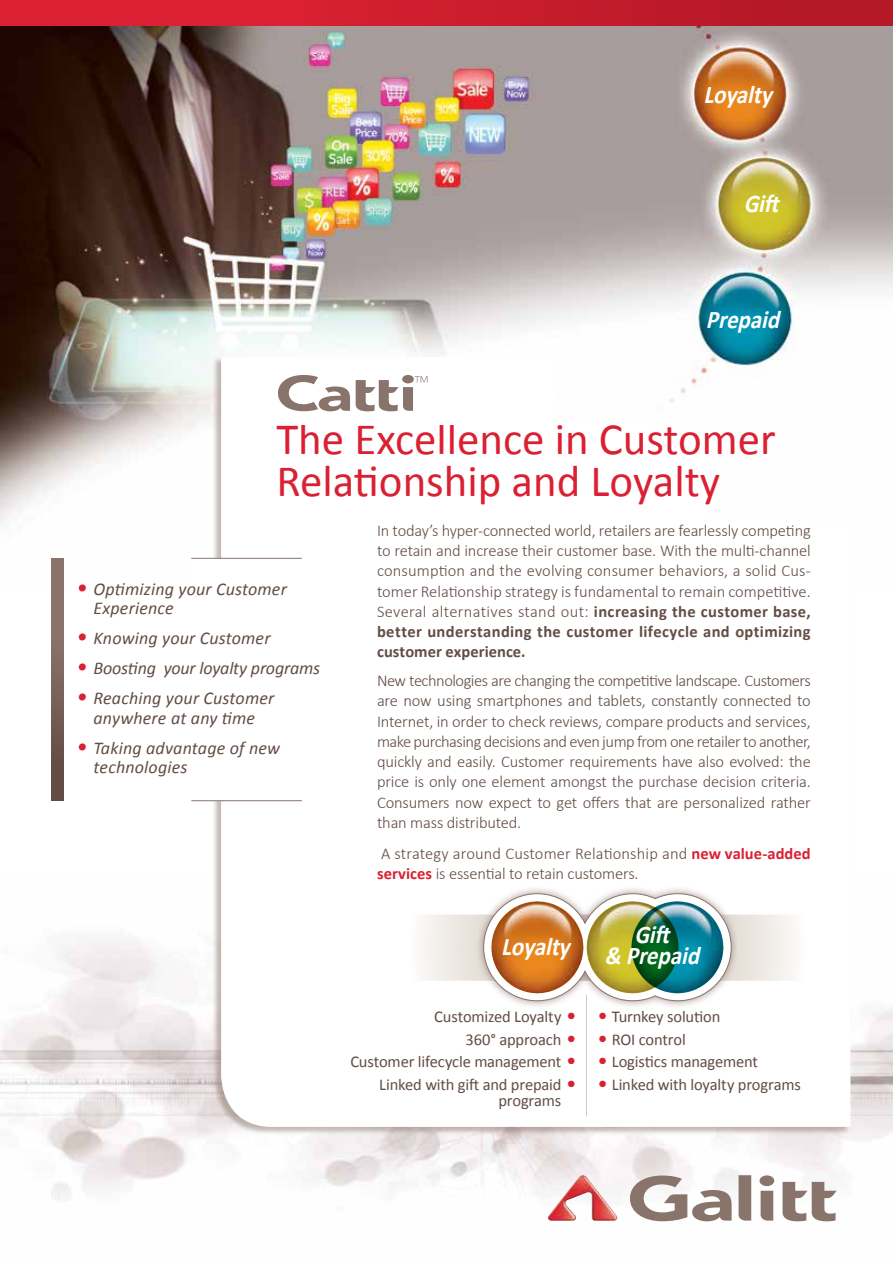
<style>
.page{position:relative;width:893px;height:1263px;background:#fff}
.page>*{position:absolute;margin:0;border:0;box-sizing:border-box;transform-origin:0 0}
.t1{font:45px/42px "Calibri";color:#da2032}
.t2{font:italic 700 25.5px/21px "Calibri";color:#fff;text-align:center;scale:.9 1}
.t3{font:italic 18px/19.5px "Calibri";letter-spacing:.01em;color:#624d45}
.t4{font:italic 18px "Calibri";letter-spacing:-.01em;color:#624d45}
.t5{font:300 16.5px/20.2px "Calibri";letter-spacing:-.01em;color:#624d45;text-align:justify}
.t6{font:16.5px/22.5px "Calibri";letter-spacing:-.01em;color:#624d45;text-align:right}
.s1{font-size:22.5px;color:#da2032}
.s2{font-weight:700}
.s3{font-weight:700;color:#da2032}
</style>
<div class="page">
<img style="left:0;top:941px;width:893px;height:281px">
<div style="left:759px;top:1175px;width:15px;height:11px;background:#89746c;border-radius:50%"></div>
<svg style="left:739px;top:1175px;width:12px;height:45px"></svg>
<svg style="left:761px;top:1191px;width:12px;height:29px"></svg>
<svg style="left:782px;top:1182px;width:55px;height:39px"></svg>
<svg style="left:630px;top:1175px;width:102px;height:46px"></svg>
<img style="left:547px;top:1175px;width:72px;height:46px">
<img style="left:0;top:26px;width:893px;height:532px">
<div style="left:0;top:0;width:893px;height:26px;background:linear-gradient(to right,#e32235,#b31826)"></div>
<div style="left:212px;top:357px;width:639px;height:779px;background:#89746c;opacity:.5"></div>
<svg style="left:221px;top:357px;width:629px;height:770px"></svg>
<div style="left:191px;top:558px;width:111px;height:242px;background:#fff"></div>
<hr style="left:586px;top:995px;width:1px;height:121px;background:#fff">
<svg style="left:51px;top:558px;width:13px;height:242px;background:#79645c"></svg>
<hr style="left:191px;top:558px;width:111px;height:1px;background:#89746c">
<hr style="left:191px;top:800px;width:111px;height:1px;background:#89746c">
<div style="left:475px;top:885px;width:265px;height:124px;background:#89746c;opacity:.75"></div>
<svg style="left:392px;top:893px;width:430px;height:108px"></svg>
<img style="left:494px;top:901px;width:42px;height:30px">
<img style="left:590px;top:901px;width:41px;height:30px">
<img style="left:634px;top:901px;width:42px;height:31px">
<div style="left:244px;top:357px;width:213px;height:68px;background:#fff"></div>
<svg style="left:356px;top:376px;width:71px;height:35px"></svg>
<svg style="left:278px;top:375px;width:72px;height:36px"></svg>
<h2 class="t2" style="left:703px;top:83px;width:84px">Loyalty</h2>
<h2 class="t2" style="left:744px;top:192px;width:47px">Gift</h2>
<h2 class="t2" style="left:706px;top:308px;width:90px">Prepaid</h2>
<h1 class="t1" style="left:276px;top:416px;width:501px">The Excellence in Customer<br>Relationship and Loyalty</h1>
<p class="t3" style="left:94px;top:578px;width:195px;text-indent:-17px"><span class="s1">•</span> Optimizing your Customer<br>Experience</p>
<p class="t3" style="left:77px;top:627px;width:196px"><span class="s1">•</span> Knowing your Customer</p>
<p class="t4" style="left:77px;top:657px;width:245px"><span class="s1">•</span> Boosting your loyalty programs</p>
<p class="t3" style="left:77px;top:687px;width:199px;text-align:center"><span class="s1">•</span> Reaching your Customer anywhere at any time</p>
<p class="t3" style="left:94px;top:737px;width:188px;text-indent:-17px"><span class="s1">•</span> Taking advantage of new technologies</p>
<p class="t5" style="left:377px;top:519px;width:435px">In today’s hyper-connected world, retailers are fearlessly competing to retain and increase their customer base. With the multi-channel consumption and the evolving consumer behaviors, a solid Cus&shy;tomer Relationship strategy is fundamental to remain competitive.<br>Several alternatives stand out: <span class="s2">increasing the customer base, better understanding the customer lifecycle and optimizing customer experience.</span></p>
<p class="t5" style="left:377px;top:670px;width:435px">New technologies are changing the competitive landscape. Customers are now using smartphones and tablets, constantly connected to Internet, in order to check reviews, compare products and services, make purchasing decisions and even jump from one retailer to another, quickly and easily. Customer requirements have also evolved: the price is only one element amongst the purchase decision criteria.<br>Consumers now expect to get offers that are personalized rather than mass distributed.</p>
<p class="t5" style="left:377px;top:842px;width:435px">A strategy around Customer Relationship and <span class="s3">new value-added services</span> is essential to retain customers.</p>
<h2 class="t2" style="left:501px;top:935px;width:84px">Loyalty</h2>
<p class="t6" style="left:350px;top:1005px;width:226px">Customized Loyalty <sup>●<br></sup>360° approach <sup>●<br></sup>Customer lifecycle management <sup>●<br></sup>Linked with gift and prepaid <sup>●</sup></p>
<p class="t6" style="left:498px;top:1089px;width:64px">programs</p>
<h2 class="t2" style="left:604px;top:923px;width:114px">Gift<br>&amp; Prepaid</h2>
<p class="t6" style="left:599px;top:1005px;width:123px"><sup>●</sup> Turnkey solution</p>
<p class="t6" style="left:599px;top:1027px;width:88px"><sup>●</sup> ROI control</p>
<p class="t6" style="left:599px;top:1050px;width:160px"><sup>●</sup> Logistics management</p>
<p class="t6" style="left:599px;top:1072px;width:203px"><sup>●</sup> Linked with loyalty programs</p>
</div>
